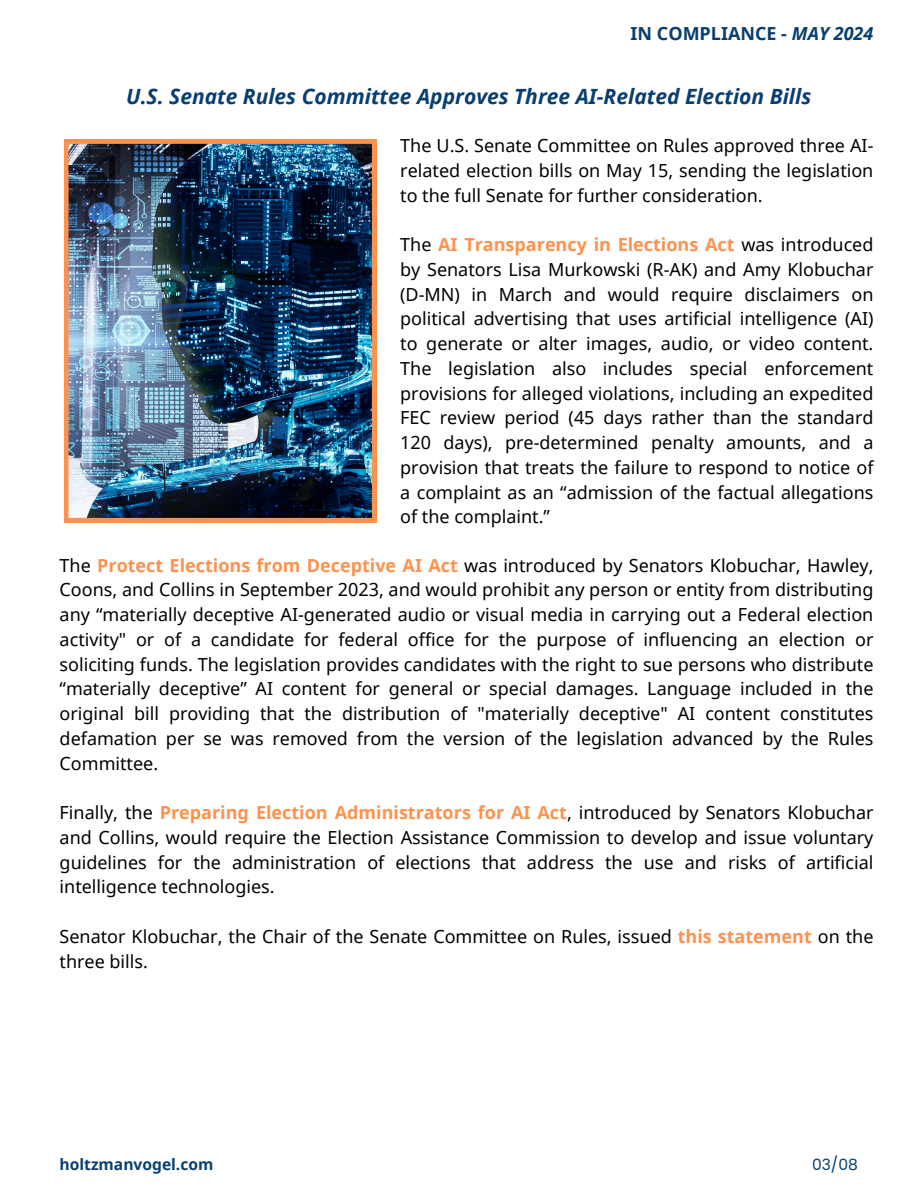
<style>
.page{position:relative;width:918px;height:1188px;background:#fff}
.page>*{position:absolute;margin:0;border:0;box-sizing:border-box;transform-origin:0 0}
.t1{font:italic 700 21px "Noto Sans";color:#083e71}
.t2{font:18px/24.8px "Noto Sans";color:#000;text-align:justify}
.t3{font:700 18px "Noto Sans";color:#083e71}
.t4{font:700 15.6px "Noto Sans";color:#083e71}
.t5{font:15.45px "Poppins";color:#083e71}
.s1{font-style:italic}
.s2{font-weight:700;color:#ff914d}
</style>
<div class="page">
<img style="left:64px;top:139px;width:312px;height:383px">
<h3 class="t3" style="left:631px;top:20px;width:244px">IN COMPLIANCE - <span class="s1">MAY 2024</span></h3>
<p class="t1" style="left:126px;top:82px;width:687px">U.S. Senate Rules Committee Approves Three AI-Related Election Bills</p>
<h1 class="t2" style="left:400px;top:133px;width:475px">The U.S. Senate Committee on Rules approved three AI&shy;related election bills on May 15, sending the legislation to the full Senate for further consideration.</h1>
<h3 class="t2" style="left:400px;top:232px;width:475px">The <span class="s2">AI Transparency in Elections Act</span> was introduced by Senators Lisa Murkowski (R-AK) and Amy Klobuchar (D-MN) in March and would require disclaimers on political advertising that uses artificial intelligence (AI) to generate or alter images, audio, or video content.<br>The legislation also includes special enforcement provisions for alleged violations, including an expedited FEC review period (45 days rather than the standard 120 days), pre-determined penalty amounts, and a provision that treats the failure to respond to notice of a complaint as an “admission of the factual allegations of the complaint.”</h3>
<p class="t2" style="left:60px;top:552px;width:815px">The <span class="s2">Protect Elections from Deceptive AI Act</span> was introduced by Senators Klobuchar, Hawley, Coons, and Collins in September 2023, and would prohibit any person or entity from distributing any “materially deceptive AI-generated audio or visual media in carrying out a Federal election activity" or of a candidate for federal office for the purpose of influencing an election or soliciting funds. The legislation provides candidates with the right to sue persons who distribute “materially deceptive” AI content for general or special damages. Language included in the original bill providing that the distribution of "materially deceptive" AI content constitutes defamation per se was removed from the version of the legislation advanced by the Rules Committee.</p>
<h3 class="t2" style="left:60px;top:800px;width:815px">Finally, the <span class="s2">Preparing Election Administrators for AI Act</span>, introduced by Senators Klobuchar and Collins, would require the Election Assistance Commission to develop and issue voluntary guidelines for the administration of elections that address the use and risks of artificial intelligence technologies.</h3>
<h3 class="t2" style="left:60px;top:924px;width:815px">Senator Klobuchar, the Chair of the Senate Committee on Rules, issued <span class="s2">this statement</span> on the three bills.</h3>
<h4 class="t4" style="left:60px;top:1154px;width:155px">holtzmanvogel.com</h4>
<h3 class="t5" style="left:812px;top:1153px;width:47px">03/08</h3>
</div>
